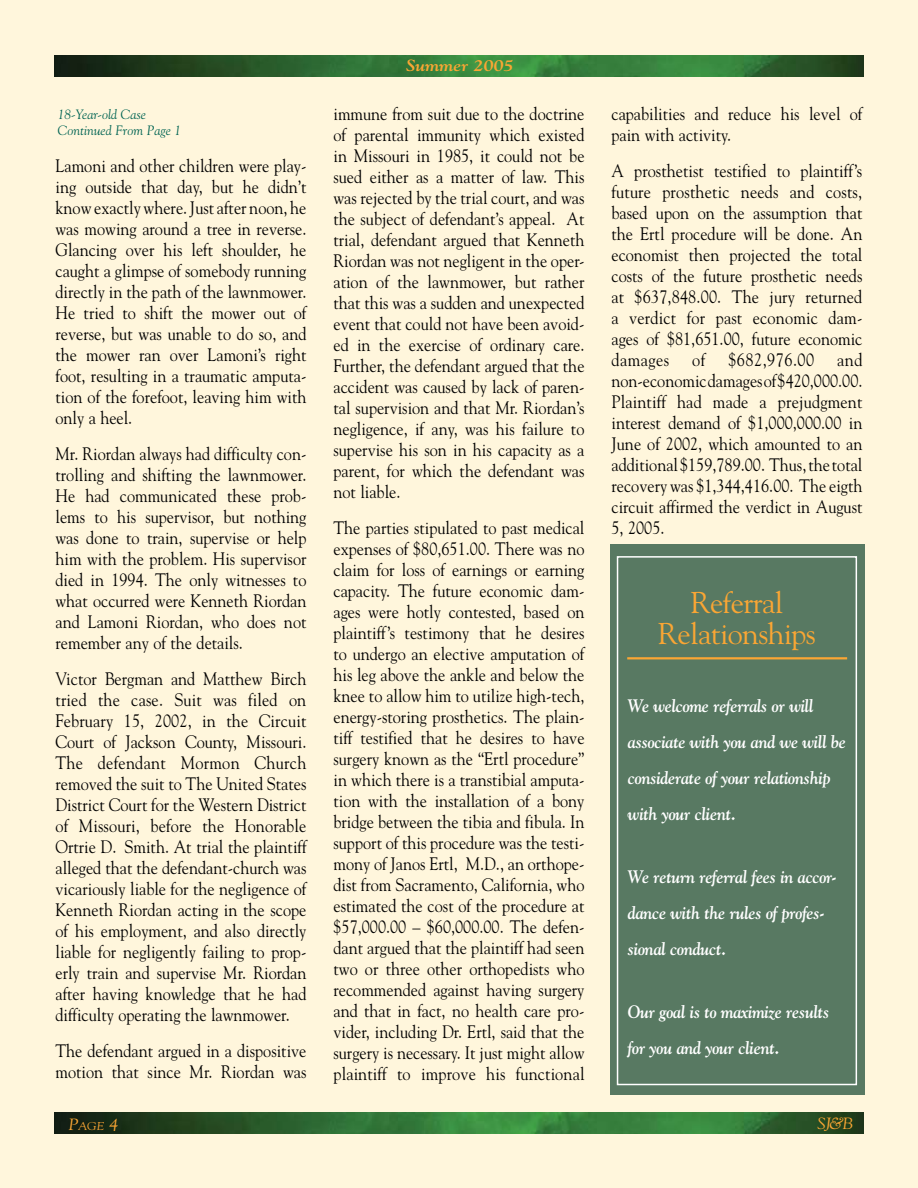
<style>
.page{position:relative;width:918px;height:1188px;background:#fff6dc}
.page>*{position:absolute;margin:0;border:0;box-sizing:border-box;transform-origin:0 0}
.t1{font:30px/31.5px "Goudy";letter-spacing:-.02em;color:#faa634;text-align:center}
.t2{font:18px/21px "Goudy";color:#000;text-align:justify;scale:.9 1}
.t3{font:italic 700 18px/36px "Goudy";letter-spacing:-.02em;color:#fff;scale:.9 1}
.t4{font:italic 700 16.2px "Goudy";color:#faa634;scale:1.11 1}
.t5{font:italic 16.2px "Goudy";color:#faa634;scale:1.11 1}
.t6{font:italic 13.5px/16.2px "Goudy";color:#006453}
.t7{font:italic 11.4px "Goudy";color:#faa634;scale:1.11 1}
.s1{font-size:16.2px}
</style>
<div class="page">
<div style="left:610px;top:544px;width:254px;height:550px;background:#587962"></div>
<div style="left:617px;top:556px;width:240px;height:529px;border:2px solid #fff"></div>
<hr style="left:627px;top:657px;width:220px;height:2px;background:#faa634">
<img style="left:54px;top:56px;width:810px;height:21px">
<img style="left:54px;top:1113px;width:810px;height:21px">
<svg style="left:110px;top:1118px;width:8px;height:13px"></svg>
<p class="t6" style="left:58px;top:106px;width:125px">18-Year-old Case<br>Continued From Page 1</p>
<p class="t2" style="left:56px;top:155px;width:280px">Lamoni and other children were play&shy;ing outside that day, but he didn’t know exactly where. Just after noon, he was mowing around a tree in reverse.<br>Glancing over his left shoulder, he caught a glimpse of somebody running directly in the path of the lawnmower.<br>He tried to shift the mower out of reverse, but was unable to do so, and the mower ran over Lamoni’s right foot, resulting in a traumatic amputa&shy;tion of the forefoot, leaving him with only a heel.</p>
<p class="t2" style="left:56px;top:443px;width:280px">Mr. Riordan always had difficulty con&shy;trolling and shifting the lawnmower.<br>He had communicated these prob&shy;lems to his supervisor, but nothing was done to train, supervise or help him with the problem. His supervisor died in 1994. The only witnesses to what occurred were Kenneth Riordan and Lamoni Riordan, who does not remember any of the details.</p>
<p class="t2" style="left:56px;top:668px;width:280px">Victor Bergman and Matthew Birch tried the case. Suit was filed on February 15, 2002, in the Circuit Court of Jackson County, Missouri.<br>The defendant Mormon Church removed the suit to The United States District Court for the Western District of Missouri, before the Honorable Ortrie D. Smith. At trial the plaintiff alleged that the defendant-church was vicariously liable for the negligence of Kenneth Riordan acting in the scope of his employment, and also directly liable for negligently failing to prop&shy;erly train and supervise Mr. Riordan after having knowledge that he had difficulty operating the lawnmower.</p>
<p class="t2" style="left:56px;top:1040px;width:280px">The defendant argued in a dispositive motion that since Mr. Riordan was</p>
<p class="t4" style="left:406px;top:55px;width:98px">Summer 2005</p>
<p class="t2" style="left:333px;top:102px;width:280px">immune from suit due to the doctrine of parental immunity which existed in Missouri in 1985, it could not be sued either as a matter of law. This was rejected by the trial court, and was the subject of defendant’s appeal. At trial, defendant argued that Kenneth Riordan was not negligent in the oper&shy;ation of the lawnmower, but rather that this was a sudden and unexpected event that could not have been avoid&shy;ed in the exercise of ordinary care.<br>Further, the defendant argued that the accident was caused by lack of paren&shy;tal supervision and that Mr. Riordan’s negligence, if any, was his failure to supervise his son in his capacity as a parent, for which the defendant was not liable.</p>
<p class="t2" style="left:333px;top:516px;width:280px">The parties stipulated to past medical expenses of $80,651.00. There was no claim for loss of earnings or earning capacity. The future economic dam&shy;ages were hotly contested, based on plaintiff’s testimony that he desires to undergo an elective amputation of his leg above the ankle and below the knee to allow him to utilize high-tech, energy-storing prosthetics. The plain&shy;tiff testified that he desires to have surgery known as the “Ertl procedure” in which there is a transtibial amputa&shy;tion with the installation of a bony bridge between the tibia and fibula. In support of this procedure was the testi&shy;mony of Janos Ertl, M.D., an orthope&shy;dist from Sacramento, California, who estimated the cost of the procedure at $57,000.00 – $60,000.00. The defen&shy;dant argued that the plaintiff had seen two or three other orthopedists who recommended against having surgery and that in fact, no health care pro&shy;vider, including Dr. Ertl, said that the surgery is necessary. It just might allow plaintiff to improve his functional</p>
<p class="t2" style="left:612px;top:102px;width:280px">capabilities and reduce his level of pain with activity.</p>
<p class="t2" style="left:612px;top:159px;width:280px">A prosthetist testified to plaintiff’s future prosthetic needs and costs, based upon on the assumption that the Ertl procedure will be done. An economist then projected the total costs of the future prosthetic needs at $637,848.00. The jury returned a verdict for past economic dam&shy;ages of $81,651.00, future economic damages</p>
<p class="t2" style="left:692px;top:348px;width:16px">of</p>
<p class="t2" style="left:728px;top:348px;width:97px">$682,976.00</p>
<p class="t2" style="left:612px;top:348px;width:280px;text-indent:226px">and non-economic damages of $420,000.00.<br>Plaintiff had made a prejudgment interest demand of $1,000,000.00 in June of 2002, which amounted to an additional $159,789.00. Thus, the total recovery was $1,344,416.00. The eigth circuit affirmed the verdict in August 5, 2005.</p>
<h1 class="t1" style="left:658px;top:586px;width:159px">Referral<br>Relationships</h1>
<p class="t3" style="left:628px;top:687px;width:244px">We welcome referrals or will associate with you and we will be considerate of your relationship with your client.</p>
<p class="t3" style="left:628px;top:858px;width:234px">We return referral fees in accor&shy;dance with the rules of profes&shy;sional conduct.</p>
<p class="t3" style="left:628px;top:993px;width:225px">Our goal is to maximize results for you and your client.</p>
<p class="t7" style="left:69px;top:1119px;width:34px"><span class="s1">P</span>age</p>
<p class="t5" style="left:817px;top:1113px;width:34px">SJ&amp;B</p>
</div>
